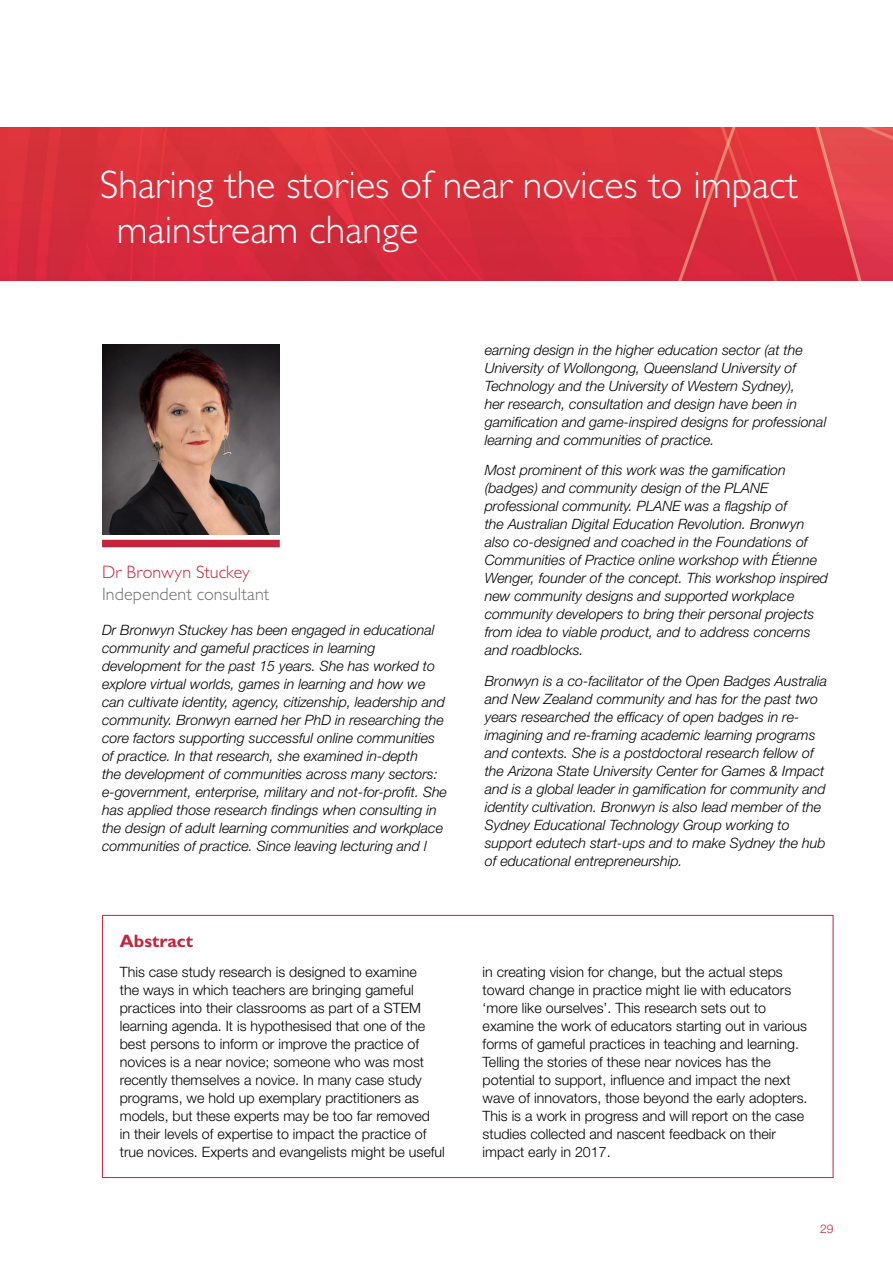
<style>
.page{position:relative;width:893px;height:1263px;background:#fff}
.page>*{position:absolute;margin:0;border:0;box-sizing:border-box;transform-origin:0 0}
.t1{font:300 39.9px/44.2px "Gill Sans CE";color:#fff}
.t2{font:300 18px "Gill Sans CE";letter-spacing:.005em;color:#6d6e71}
.t3{font:300 18px "Gill Sans CE";color:#c6233d}
.t4{font:700 18px "Gill Sans CE";color:#c6233d}
.t5{font:italic 300 14.25px/18px "Helvetica Neue LT Std";color:#000}
.t6{font:300 14.25px/18px "Helvetica Neue LT Std";color:#000}
.t7{font:300 12px "Helvetica Neue LT Std";color:#c6233d}
</style>
<div class="page">
<img style="left:0;top:128px;width:893px;height:153px">
<img style="left:102px;top:344px;width:178px;height:190px">
<div style="left:102px;top:540px;width:178px;height:7px;background:#c6233d"></div>
<div style="left:102px;top:915px;width:731px;height:263px;border:1px solid #c6233d"></div>
<h1 class="t1" style="left:117px;top:163px;width:682px;text-indent:-17px">Sharing the stories of near novices to impact mainstream change</h1>
<p class="t3" style="left:102px;top:562px;width:149px">Dr Bronwyn Stuckey</p>
<p class="t2" style="left:102px;top:584px;width:169px">Independent consultant</p>
<p class="t5" style="left:102px;top:621px;width:346px">Dr Bronwyn Stuckey has been engaged in educational community and gameful practices in learning development for the past 15 years. She has worked to explore virtual worlds, games in learning and how we can cultivate identity, agency, citizenship, leadership and community. Bronwyn earned her PhD in researching the core factors supporting successful online communities of practice. In that research, she examined in-depth<br>the development of communities across many sectors: e-government, enterprise, military and not-for-profit. She has applied those research findings when consulting in the design of adult learning communities and workplace communities of practice. Since leaving lecturing and l</p>
<p class="t5" style="left:485px;top:340px;width:343px">earning design in the higher education sector (at the University of Wollongong, Queensland University of Technology and the University of Western Sydney),<br>her research, consultation and design have been in gamification and game-inspired designs for professional learning and communities of practice.</p>
<p class="t5" style="left:485px;top:461px;width:345px">Most prominent of this work was the gamification (badges) and community design of the PLANE professional community. PLANE was a flagship of<br>the Australian Digital Education Revolution. Bronwyn also co-designed and coached in the Foundations of Communities of Practice online workshop with Étienne Wenger, founder of the concept. This workshop inspired new community designs and supported workplace community developers to bring their personal projects from idea to viable product, and to address concerns and roadblocks.</p>
<p class="t5" style="left:485px;top:672px;width:344px">Bronwyn is a co-facilitator of the Open Badges Australia and New Zealand community and has for the past two years researched the efficacy of open badges in re&shy;imagining and re-framing academic learning programs and contexts. She is a postdoctoral research fellow of the Arizona State University Center for Games &amp; Impact and is a global leader in gamification for community and identity cultivation. Bronwyn is also lead member of the Sydney Educational Technology Group working to support edutech start-ups and to make Sydney the hub of educational entrepreneurship.</p>
<p class="t4" style="left:120px;top:930px;width:75px">Abstract</p>
<p class="t6" style="left:120px;top:963px;width:326px">This case study research is designed to examine<br>the ways in which teachers are bringing gameful practices into their classrooms as part of a STEM learning agenda. It is hypothesised that one of the best persons to inform or improve the practice of novices is a near novice; someone who was most recently themselves a novice. In many case study programs, we hold up exemplary practitioners as models, but these experts may be too far removed<br>in their levels of expertise to impact the practice of true novices. Experts and evangelists might be useful</p>
<p class="t6" style="left:483px;top:963px;width:326px">in creating vision for change, but the actual steps toward change in practice might lie with educators ‘more like ourselves’. This research sets out to examine the work of educators starting out in various forms of gameful practices in teaching and learning.<br>Telling the stories of these near novices has the potential to support, influence and impact the next wave of innovators, those beyond the early adopters.<br>This is a work in progress and will report on the case studies collected and nascent feedback on their impact early in 2017.</p>
<p class="t7" style="left:820px;top:1221px;width:15px">29</p>
</div>
